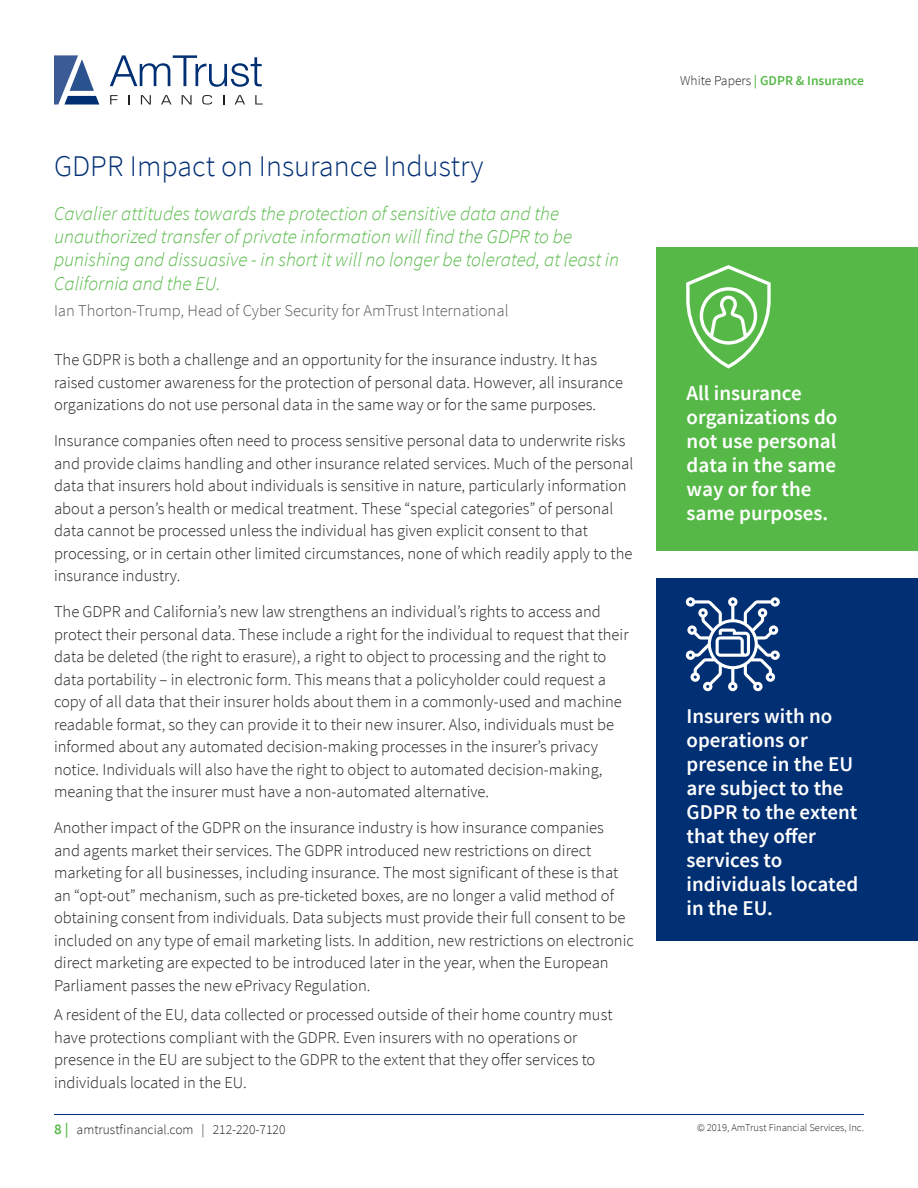
<style>
.page{position:relative;width:918px;height:1188px;background:#fff}
.page>*{position:absolute;margin:0;border:0;box-sizing:border-box;transform-origin:0 0}
.Headline_1{font:300 30px "Source Sans Pro";color:#002f73}
.t1{font:600 21px/24px "Source Sans Pro";color:#fff}
.Body{font:italic 300 19.5px/23.4px "Source Sans Pro";color:#56b947}
.Body-2{font:300 16.5px/22.5px "Source Sans Pro";color:#231f20}
.Body-3{font:300 16.5px "Source Sans Pro";color:#57585a}
.t2{font:300 13.5px "Source Sans Pro";color:#231f20}
.t3{font:600 13.5px "Source Sans Pro";color:#56b947}
.t4{font:300 10.5px "Source Sans Pro";color:#231f20}
.s1{font-weight:300;color:#231f20}
.s2{font-weight:600;font-size:15px;color:#56b947}
</style>
<div class="page">
<svg style="left:110px;top:55px;width:152px;height:32px"></svg>
<svg style="left:110px;top:95px;width:8px;height:10px"></svg>
<svg style="left:141px;top:95px;width:10px;height:10px"></svg>
<svg style="left:161px;top:95px;width:10px;height:10px"></svg>
<svg style="left:182px;top:95px;width:10px;height:10px"></svg>
<svg style="left:202px;top:95px;width:10px;height:10px"></svg>
<svg style="left:235px;top:95px;width:10px;height:10px"></svg>
<svg style="left:255px;top:95px;width:8px;height:10px"></svg>
<svg style="left:54px;top:55px;width:45px;height:50px"></svg>
<hr style="left:54px;top:1114px;width:810px;height:1px;background:#002f73">
<div style="left:657px;top:247px;width:261px;height:303px;background:#56b947"></div>
<div style="left:657px;top:578px;width:261px;height:363px;background:#002f73"></div>
<svg style="left:686px;top:265px;width:85px;height:104px"></svg>
<svg style="left:686px;top:597px;width:94px;height:94px"></svg>
<p class="Headline_1" style="left:54px;top:148px;width:431px">GDPR Impact on Insurance Industry</p>
<p class="Body" style="left:54px;top:201px;width:567px">Cavalier attitudes towards the protection of sensitive data and the unauthorized transfer of private information will find the GDPR to be punishing and dissuasive - in short it will no longer be tolerated, at least in California and the EU.</p>
<p class="Body-3" style="left:54px;top:301px;width:456px">Ian Thorton-Trump, Head of Cyber Security for AmTrust International</p>
<p class="Body-2" style="left:54px;top:349px;width:571px">The GDPR is both a challenge and an opportunity for the insurance industry. It has raised customer awareness for the protection of personal data. However, all insurance organizations do not use personal data in the same way or for the same purposes.</p>
<p class="Body-2" style="left:54px;top:430px;width:581px">Insurance companies often need to process sensitive personal data to underwrite risks and provide claims handling and other insurance related services. Much of the personal data that insurers hold about individuals is sensitive in nature, particularly information about a person’s health or medical treatment. These “special categories” of personal data cannot be processed unless the individual has given explicit consent to that processing, or in certain other limited circumstances, none of which readily apply to the insurance industry.</p>
<p class="Body-2" style="left:54px;top:601px;width:576px">The GDPR and California’s new law strengthens an individual’s rights to access and protect their personal data. These include a right for the individual to request that their data be deleted (the right to erasure), a right to object to processing and the right to data portability – in electronic form. This means that a policyholder could request a copy of all data that their insurer holds about them in a commonly-used and machine readable format, so they can provide it to their new insurer. Also, individuals must be informed about any automated decision-making processes in the insurer’s privacy notice. Individuals will also have the right to object to automated decision-making, meaning that the insurer must have a non-automated alternative.</p>
<p class="Body-2" style="left:54px;top:817px;width:581px">Another impact of the GDPR on the insurance industry is how insurance companies and agents market their services. The GDPR introduced new restrictions on direct marketing for all businesses, including insurance. The most significant of these is that an “opt-out” mechanism, such as pre-ticketed boxes, are no longer a valid method of obtaining consent from individuals. Data subjects must provide their full consent to be included on any type of email marketing lists. In addition, new restrictions on electronic direct marketing are expected to be introduced later in the year, when the European Parliament passes the new ePrivacy Regulation.</p>
<p class="Body-2" style="left:54px;top:1003px;width:560px">A resident of the EU, data collected or processed outside of their home country must have protections compliant with the GDPR. Even insurers with no operations or presence in the EU are subject to the GDPR to the extent that they offer services to individuals located in the EU.</p>
<p class="t3" style="left:680px;top:72px;width:185px"><span class="s1">White Papers</span> | GDPR &amp; Insurance</p>
<p class="t1" style="left:687px;top:382px;width:152px">All insurance organizations do not use personal data in the same way or for the same purposes.</p>
<p class="t1" style="left:687px;top:705px;width:173px">Insurers with no operations or presence in the EU are subject to the<br>GDPR to the extent that they offer services to individuals located in the EU.</p>
<p class="t2" style="left:54px;top:1121px;width:233px"><span class="s2">8 |</span> amtrustfinancial.com | 212-220-7120</p>
<p class="t4" style="left:697px;top:1121px;width:168px">© 2019, AmTrust Financial Services, Inc.</p>
</div>
